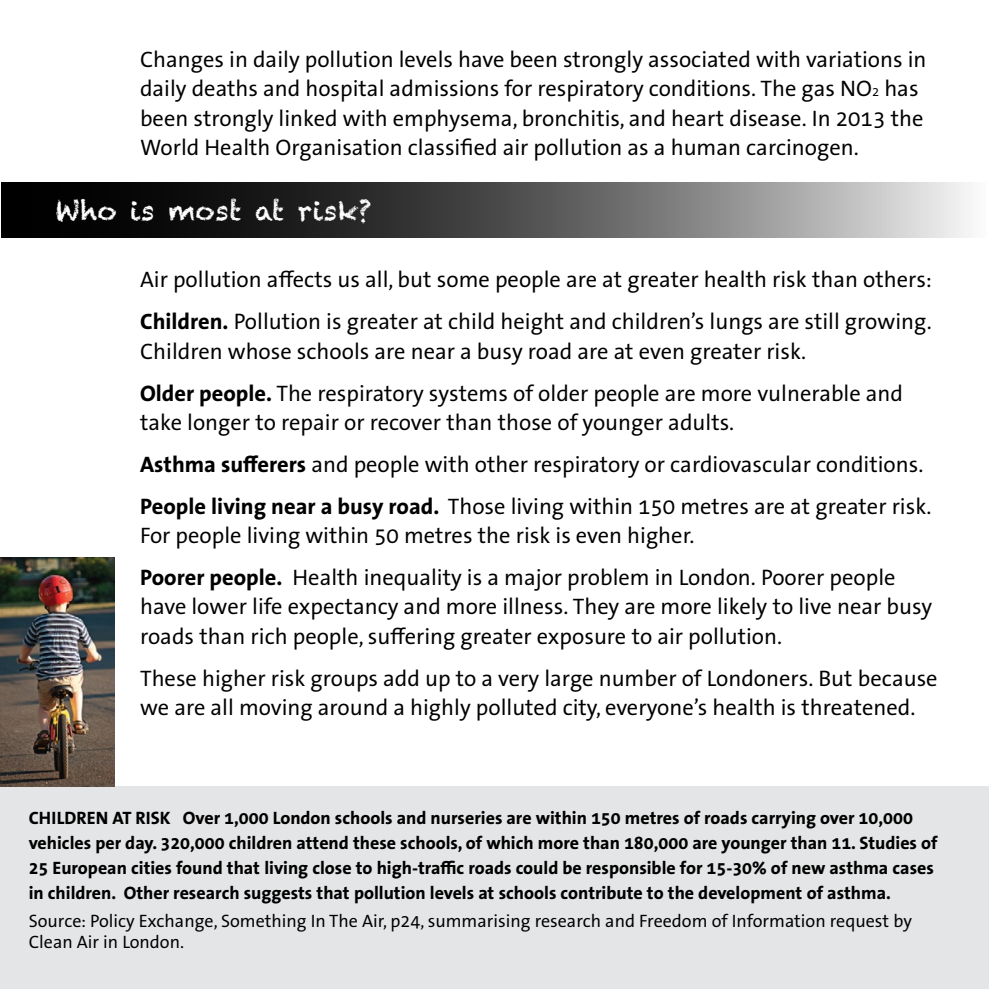
<style>
.page{position:relative;width:989px;height:989px;background:#fff}
.page>*{position:absolute;margin:0;border:0;box-sizing:border-box;transform-origin:0 0}
.heading{font:27px "Chalkduster";color:#fff}
.t1{font:22.5px/29.2px "The Sans Office";color:#000}
.t2{font:700 18px/24.8px "The Sans Office";color:#000}
.t3{font:18px/21.6px "The Sans Office";color:#000}
.s1{font-size:13.05px}
.s2{font-weight:700}
</style>
<div class="page">
<svg style="left:1px;top:182px;width:970px;height:56px;background:#575757"></svg>
<div style="left:0;top:786px;width:989px;height:203px;background:#e4e5e6"></div>
<img style="left:0;top:557px;width:114px;height:229px">
<p class="t1" style="left:140px;top:44px;width:788px">Changes in daily pollution levels have been strongly associated with variations in daily deaths and hospital admissions for respiratory conditions. The gas NO<span class="s1">2</span> has been strongly linked with emphysema, bronchitis, and heart disease. In 2013 the World Health Organisation classified air pollution as a human carcinogen.</p>
<p class="heading" style="left:55px;top:195px;width:317px">Who is most at risk?</p>
<p class="t1" style="left:140px;top:264px;width:793px">Air pollution affects us all, but some people are at greater health risk than others:</p>
<p class="t1" style="left:140px;top:306px;width:793px"><span class="s2">Children.</span> Pollution is greater at child height and children’s lungs are still growing.<br>Children whose schools are near a busy road are at even greater risk.</p>
<p class="t1" style="left:140px;top:378px;width:764px"><span class="s2">Older people.</span> The respiratory systems of older people are more vulnerable and take longer to repair or recover than those of younger adults.</p>
<p class="t1" style="left:140px;top:449px;width:785px"><span class="s2">Asthma sufferers</span> and people with other respiratory or cardiovascular conditions.</p>
<p class="t1" style="left:140px;top:491px;width:793px"><span class="s2">People living near a busy road.</span> Those living within 150 metres are at greater risk.<br>For people living within 50 metres the risk is even higher.</p>
<p class="t1" style="left:140px;top:562px;width:793px"><span class="s2">Poorer people.</span> Health inequality is a major problem in London. Poorer people have lower life expectancy and more illness. They are more likely to live near busy roads than rich people, suffering greater exposure to air pollution.</p>
<p class="t1" style="left:140px;top:663px;width:799px">These higher risk groups add up to a very large number of Londoners. But because we are all moving around a highly polluted city, everyone’s health is threatened.</p>
<p class="t2" style="left:29px;top:805px;width:910px">CHILDREN AT RISK Over 1,000 London schools and nurseries are within 150 metres of roads carrying over 10,000 vehicles per day. 320,000 children attend these schools, of which more than 180,000 are younger than 11. Studies of 25 European cities found that living close to high-traffic roads could be responsible for 15-30% of new asthma cases in children. Other research suggests that pollution levels at schools contribute to the development of asthma.</p>
<p class="t3" style="left:29px;top:909px;width:885px">Source: Policy Exchange, Something In The Air, p24, summarising research and Freedom of Information request by<br>Clean Air in London.</p>
</div>
